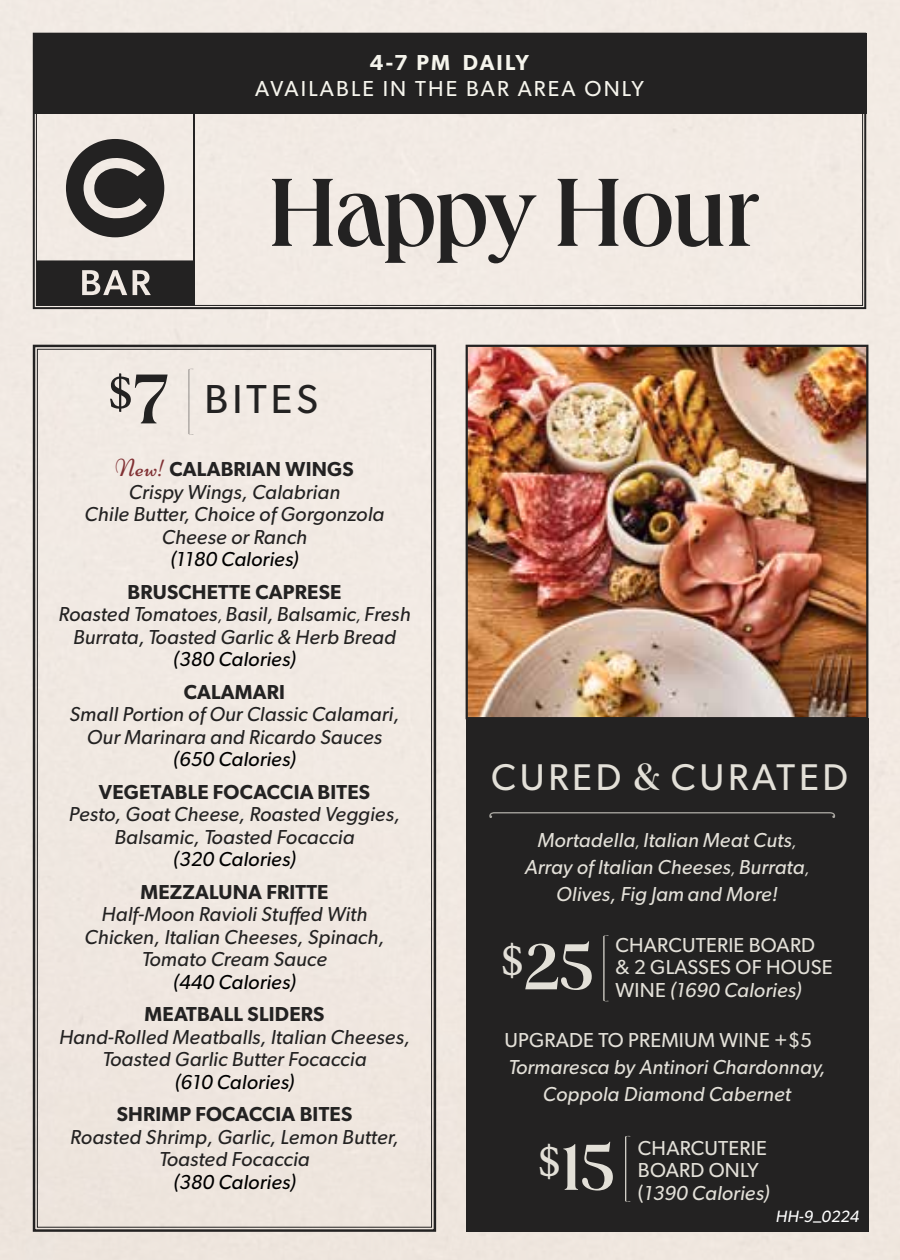
<style>
.page{position:relative;width:900px;height:1260px;background:#f1e9e3}
.page>*{position:absolute;margin:0;border:0;box-sizing:border-box;transform-origin:0 0}
.t1{font:500 100px "Queens";letter-spacing:-.025em;color:#232222}
.t2{font:500 67.25px "Queens";color:#e3e0d8}
.t3{font:40.5px "Gibson";letter-spacing:.1em;color:#232222}
.t4{font:37.25px "Gibson";letter-spacing:.1em;color:#e3e0d8}
.t5{font:21.75px "Gibson";letter-spacing:.1em;color:#f5f4ec}
.t6{font:600 21.75px "Gibson";letter-spacing:.1em;color:#f5f4ec}
.t7{font:italic 20.25px/22.5px "Gibson";letter-spacing:.01em;color:#232222;text-align:center}
.t8{font:italic 20.25px/27px "Gibson";letter-spacing:.01em;color:#e3e0d8;text-align:center}
.t9{font:20.25px/22.5px "Gibson";letter-spacing:.01em;color:#e3e0d8}
.t10{font:italic 20.25px "Gibson";letter-spacing:.01em;color:#000}
.t11{font:600 20.25px "Gibson";letter-spacing:.01em;color:#232222}
.t12{font:italic 16.5px "Gibson";letter-spacing:.01em;color:#fff}
.s1{font-family:"Athelas";font-size:51.25px}
.s2{font-family:"Queens";font-weight:500;font-size:73px}
.s3{font-family:"Niconne";font-style:normal;font-size:24.75px;color:#813134}
.s4{font-weight:600;font-style:normal}
.s5{font-size:15.75px}
.s6{font-family:"Queens";font-weight:500;font-size:39.5px}
.s7{font-style:italic}
</style>
<div class="page">
<div style="left:466px;top:718px;width:402px;height:514px;background:#232222"></div>
<svg style="left:489px;top:812px;width:346px;height:6px"></svg>
<svg style="left:603px;top:935px;width:6px;height:66px"></svg>
<svg style="left:32px;top:343px;width:405px;height:890px;background:#e9e1db"></svg>
<svg style="left:625px;top:1136px;width:6px;height:66px"></svg>
<img style="left:469px;top:348px;width:396px;height:368px">
<div style="left:466px;top:345px;width:402px;height:374px;border:2px solid #232222"></div>
<div style="left:32px;top:32px;width:835px;height:278px;background:#f2ebe4"></div>
<svg style="left:36px;top:260px;width:157px;height:46px;background:#3c3a3a"></svg>
<svg style="left:66px;top:139px;width:98px;height:98px;background:#6d6a68"></svg>
<hr style="left:193px;top:69px;width:1px;height:237px;background:#232222">
<div style="left:33px;top:34px;width:833px;height:80px;background:#232222"></div>
<p class="t6" style="left:370px;top:49px;width:161px">4-7 PM DAILY</p>
<p class="t5" style="left:255px;top:75px;width:390px">AVAILABLE IN THE BAR AREA ONLY</p>
<h1 class="t1" style="left:267px;top:148px;width:494px">Happy Hour</h1>
<h3 class="t3" style="left:107px;top:375px;width:213px"><span class="s1">$</span><span class="s2">7</span> BITES</h3>
<p class="t7" style="left:85px;top:458px;width:301px"><span class="s3">New!</span><span class="s4">CALABRIAN WINGS<br></span>Crispy Wings, Calabrian<br>Chile Butter, Choice of Gorgonzola<br>Cheese or Ranch</p>
<p class="t10" style="left:170px;top:547px;width:130px">(1180 Calories)</p>
<p class="t7" style="left:58px;top:580px;width:354px"><span class="s4">BRUSCHETTE CAPRESE<br></span>Roasted Tomatoes<span class="s5">,</span> Basil, Balsamic<span class="s5">,</span> Fresh<br>Burrata, Toasted Garlic &amp; Herb Bread</p>
<p class="t10" style="left:173px;top:647px;width:124px">(380 Calories)</p>
<p class="t11" style="left:184px;top:680px;width:103px">CALAMARI</p>
<p class="t7" style="left:70px;top:703px;width:331px">Small Portion of Our Classic Calamari,<br>Our Marinara and Ricardo Sauces</p>
<p class="t10" style="left:173px;top:747px;width:124px">(650 Calories)</p>
<p class="t11" style="left:99px;top:780px;width:273px">VEGETABLE FOCACCIA BITES</p>
<p class="t7" style="left:69px;top:803px;width:333px">Pesto, Goat Cheese, Roasted Veggies,<br>Balsamic, Toasted Focaccia</p>
<p class="t10" style="left:173px;top:847px;width:124px">(320 Calories)</p>
<p class="t11" style="left:140px;top:880px;width:190px">MEZZALUNA FRITTE</p>
<p class="t7" style="left:85px;top:903px;width:301px">Half-Moon Ravioli Stuffed With<br>Chicken, Italian Cheeses, Spinach,<br>Tomato Cream Sauce</p>
<p class="t10" style="left:173px;top:970px;width:124px">(440 Calories)</p>
<p class="t11" style="left:145px;top:1002px;width:181px">MEATBALL SLIDERS</p>
<p class="t7" style="left:59px;top:1025px;width:352px">Hand-Rolled Meatballs, Italian Cheeses,<br>Toasted Garlic Butter Focaccia</p>
<p class="t10" style="left:175px;top:1070px;width:121px">(610 Calories)</p>
<p class="t11" style="left:117px;top:1102px;width:237px">SHRIMP FOCACCIA BITES</p>
<p class="t7" style="left:70px;top:1125px;width:330px">Roasted Shrimp, Garlic, Lemon Butter,<br>Toasted Focaccia</p>
<p class="t10" style="left:173px;top:1170px;width:124px">(380 Calories)</p>
<h3 class="t4" style="left:491px;top:755px;width:358px">CURED <span class="s6">&amp;</span> CURATED</h3>
<p class="t8" style="left:525px;top:826px;width:286px">Mortadella<span class="s5">,</span> Italian Meat Cuts<span class="s5">,<br></span>Array of Italian Cheeses<span class="s5">,</span> Burrata<span class="s5">,<br></span>Olives, Fig Jam and More!</p>
<p class="t9" style="left:616px;top:933px;width:218px">CHARCUTERIE BOARD &amp; 2 GLASSES OF HOUSE<br>WINE <span class="s7">(1690 Calories)</span></p>
<h2 class="t2" style="left:500px;top:924px;width:96px"><sup>$</sup>25</h2>
<p class="t9" style="left:505px;top:1028px;width:309px">UPGRADE TO PREMIUM WINE +$5</p>
<p class="t8" style="left:509px;top:1053px;width:319px">Tormaresca by Antinori Chardonnay,<br>Coppola Diamond Cabernet</p>
<p class="t9" style="left:638px;top:1136px;width:133px">CHARCUTERIE<br>BOARD ONLY (<span class="s7">1390 Calories)</span></p>
<h2 class="t2" style="left:537px;top:1124px;width:80px"><sup>$</sup>15</h2>
<p class="t12" style="left:776px;top:1206px;width:85px">HH-9_0224</p>
</div>
